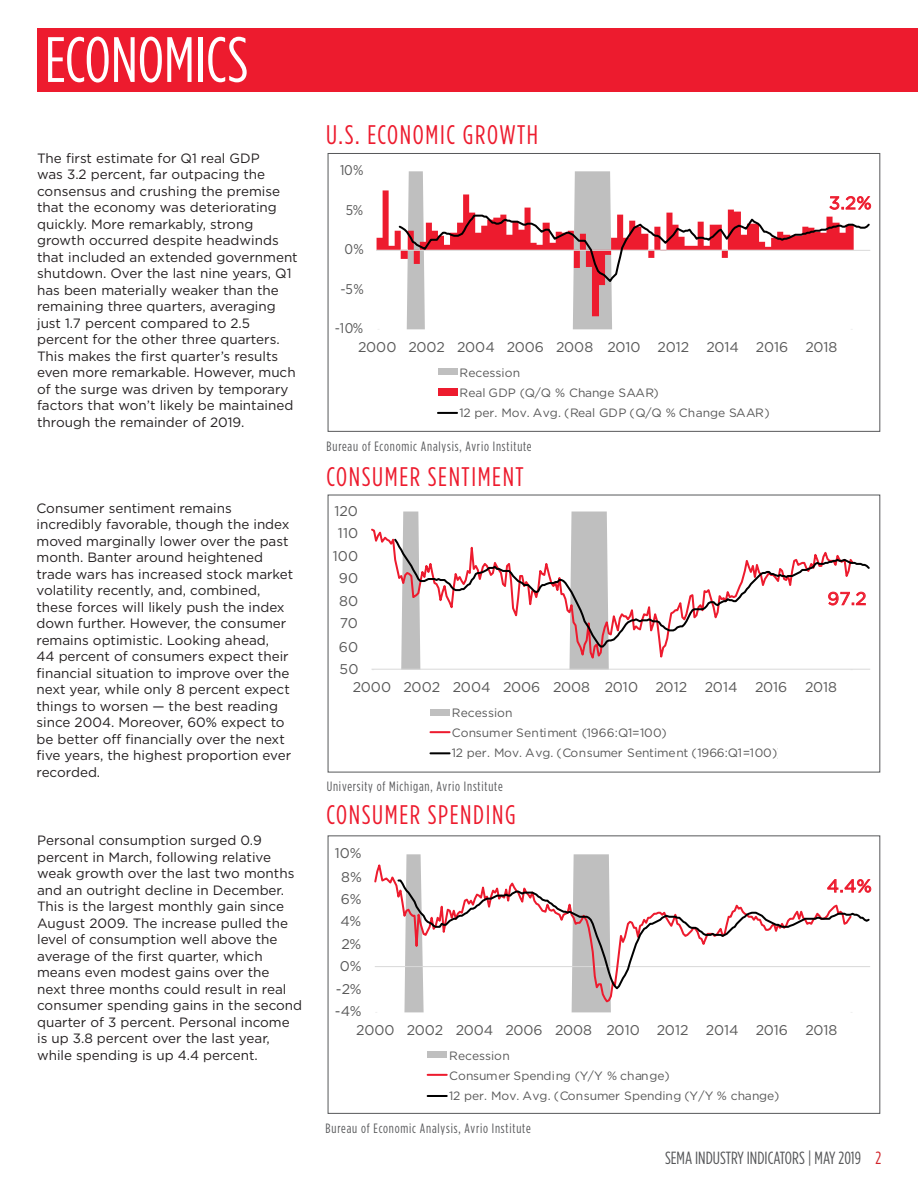
<style>
.page{position:relative;width:918px;height:1188px;background:#fff}
.page>*{position:absolute;margin:0;border:0;box-sizing:border-box;transform-origin:0 0}
.t1{font:63.9px "Gotham Condensed";color:#fff}
.t2{font:26.85px "Gotham Condensed";letter-spacing:.06em;color:#ed1b2e}
.t3{font:17.85px "Gotham";color:#ed1b2e}
.t4{font:17.7px "Gotham Condensed";color:#57585a}
.t5{font:17.7px "Gotham";color:#ed1b2e}
.t6{font:14.1px "Gotham";color:#595959}
.t7{font:14.1px "Gotham Narrow";color:#595959}
.t8{font:13.5px/16.5px "Gotham";color:#231f20}
.t9{font:13.5px "Gotham Condensed";letter-spacing:.06em;color:#57585a}
.t10{font:12.15px/20.1px "Gotham";color:#595959}
.s1{color:#d1232a}
</style>
<div class="page">
<svg style="left:404px;top:854px;width:207px;height:158px"></svg>
<svg style="left:374px;top:858px;width:239px;height:146px"></svg>
<svg style="left:396px;top:879px;width:474px;height:112px"></svg>
<div style="left:428px;top:1052px;width:19px;height:6px;background:#bfbfbf"></div>
<svg style="left:428px;top:1074px;width:19px;height:2px"></svg>
<svg style="left:428px;top:1095px;width:19px;height:2px"></svg>
<div style="left:328px;top:835px;width:552px;height:279px;border:1px solid #57585a"></div>
<svg style="left:403px;top:512px;width:204px;height:13px"></svg>
<hr style="left:372px;top:669px;width:498px;height:1px;background:#d9d9d9">
<svg style="left:371px;top:525px;width:484px;height:144px"></svg>
<svg style="left:392px;top:537px;width:478px;height:112px"></svg>
<div style="left:430px;top:709px;width:20px;height:6px;background:#bfbfbf"></div>
<hr style="left:430px;top:731px;width:20px;height:2px;background:#ed1b2e">
<hr style="left:430px;top:752px;width:20px;height:2px;background:#000">
<svg style="left:406px;top:171px;width:206px;height:158px"></svg>
<svg style="left:377px;top:190px;width:235px;height:126px"></svg>
<hr style="left:376px;top:250px;width:494px;height:1px;background:#d9d9d9">
<svg style="left:397px;top:196px;width:475px;height:88px"></svg>
<div style="left:438px;top:369px;width:19px;height:6px;background:#bfbfbf"></div>
<div style="left:438px;top:389px;width:19px;height:7px;background:#ed1b2e"></div>
<svg style="left:438px;top:412px;width:19px;height:2px"></svg>
<div style="left:328px;top:153px;width:552px;height:279px;border:1px solid #57585a"></div>
<div style="left:37px;top:28px;width:881px;height:63px;background:#ed1b2e"></div>
<p class="t1" style="left:45px;top:23px;width:205px">ECONOMICS</p>
<p class="t8" style="left:37px;top:149px;width:262px">The first estimate for Q1 real GDP<br>was 3.2 percent, far outpacing the consensus and crushing the premise that the economy was deteriorating quickly. More remarkably, strong growth occurred despite headwinds that included an extended government shutdown. Over the last nine years, Q1 has been materially weaker than the remaining three quarters, averaging just 1.7 percent compared to 2.5 percent for the other three quarters.<br>This makes the first quarter’s results even more remarkable. However, much of the surge was driven by temporary factors that won’t likely be maintained through the remainder of 2019.</p>
<p class="t8" style="left:37px;top:500px;width:258px">Consumer sentiment remains incredibly favorable, though the index moved marginally lower over the past month. Banter around heightened trade wars has increased stock market volatility recently, and, combined, these forces will likely push the index down further. However, the consumer remains optimistic. Looking ahead,<br>44 percent of consumers expect their financial situation to improve over the next year, while only 8 percent expect things to worsen — the best reading since 2004. Moreover, 60% expect to be better off financially over the next five years, the highest proportion ever recorded.</p>
<p class="t8" style="left:37px;top:832px;width:267px">Personal consumption surged 0.9 percent in March, following relative weak growth over the last two months and an outright decline in December.<br>This is the largest monthly gain since August 2009. The increase pulled the level of consumption well above the average of the first quarter, which means even modest gains over the<br>next three months could result in real consumer spending gains in the second quarter of 3 percent. Personal income is up 3.8 percent over the last year, while spending is up 4.4 percent.</p>
<p class="t2" style="left:326px;top:120px;width:214px">U.S. ECONOMIC GROWTH</p>
<p class="t7" style="left:340px;top:162px;width:25px">10%</p>
<p class="t7" style="left:346px;top:201px;width:19px">5%</p>
<p class="t7" style="left:344px;top:240px;width:21px">0%</p>
<p class="t7" style="left:340px;top:280px;width:25px">-5%</p>
<p class="t7" style="left:335px;top:320px;width:30px">-10%</p>
<p class="t5" style="left:829px;top:192px;width:44px">3.2%</p>
<p class="t6" style="left:358px;top:337px;width:481px">2000 2002 2004 2006 2008 2010 2012 2014 2016 2018</p>
<p class="t10" style="left:459px;top:362px;width:317px">Recession<br>Real GDP (Q/Q % Change SAAR)<br>12 per. Mov. Avg. (Real GDP (Q/Q % Change SAAR))</p>
<p class="t9" style="left:327px;top:439px;width:207px">Bureau of Economic Analysis, Avrio Institute</p>
<p class="t2" style="left:326px;top:461px;width:199px">CONSUMER SENTIMENT</p>
<p class="t6" style="left:335px;top:502px;width:25px">120</p>
<p class="t6" style="left:338px;top:524px;width:22px">110</p>
<p class="t6" style="left:333px;top:547px;width:27px">100</p>
<p class="t6" style="left:339px;top:569px;width:21px">90</p>
<p class="t6" style="left:339px;top:592px;width:21px">80</p>
<p class="t6" style="left:340px;top:614px;width:20px">70</p>
<p class="t6" style="left:339px;top:638px;width:21px">60</p>
<p class="t6" style="left:339px;top:660px;width:21px">50</p>
<p class="t3" style="left:828px;top:587px;width:40px">97.2</p>
<p class="t6" style="left:353px;top:678px;width:336px">2000 2002 2004 2006 2008 2010 2012</p>
<p class="t6" style="left:705px;top:678px;width:84px">2014 2016</p>
<p class="t6" style="left:805px;top:678px;width:34px">2018</p>
<p class="t10" style="left:452px;top:702px;width:332px">Recession<br>Consumer Sentiment (1966:Q1=100)<br>12 per. Mov. Avg. (Consumer Sentiment (1966:Q1=100))</p>
<p class="t9" style="left:327px;top:779px;width:177px">University of Michigan, Avrio Institute</p>
<p class="t2" style="left:326px;top:800px;width:191px">CONSUMER SPENDING</p>
<p class="t6" style="left:335px;top:844px;width:28px">10%</p>
<p class="t6" style="left:341px;top:868px;width:22px">8%</p>
<p class="t6" style="left:341px;top:890px;width:22px">6%</p>
<p class="t6" style="left:340px;top:912px;width:22px">4%</p>
<p class="t6" style="left:341px;top:935px;width:21px">2%</p>
<p class="t6" style="left:340px;top:957px;width:23px">0%</p>
<p class="t6" style="left:336px;top:980px;width:27px">-2%</p>
<p class="t6" style="left:335px;top:1002px;width:28px">-4%</p>
<p class="t5" style="left:827px;top:875px;width:46px">4.4%</p>
<p class="t6" style="left:356px;top:1021px;width:483px">2000 2002 2004 2006 2008 2010 2012 2014 2016 2018</p>
<p class="t10" style="left:449px;top:1045px;width:338px">Recession<br>Consumer Spending (Y/Y % change)<br>12 per. Mov. Avg. (Consumer Spending (Y/Y % change))</p>
<p class="t9" style="left:326px;top:1121px;width:207px">Bureau of Economic Analysis, Avrio Institute</p>
<h3 class="t4" style="left:665px;top:1148px;width:218px">SEMA INDUSTRY INDICATORS | MAY 2019 <span class="s1">2</span></h3>
</div>
